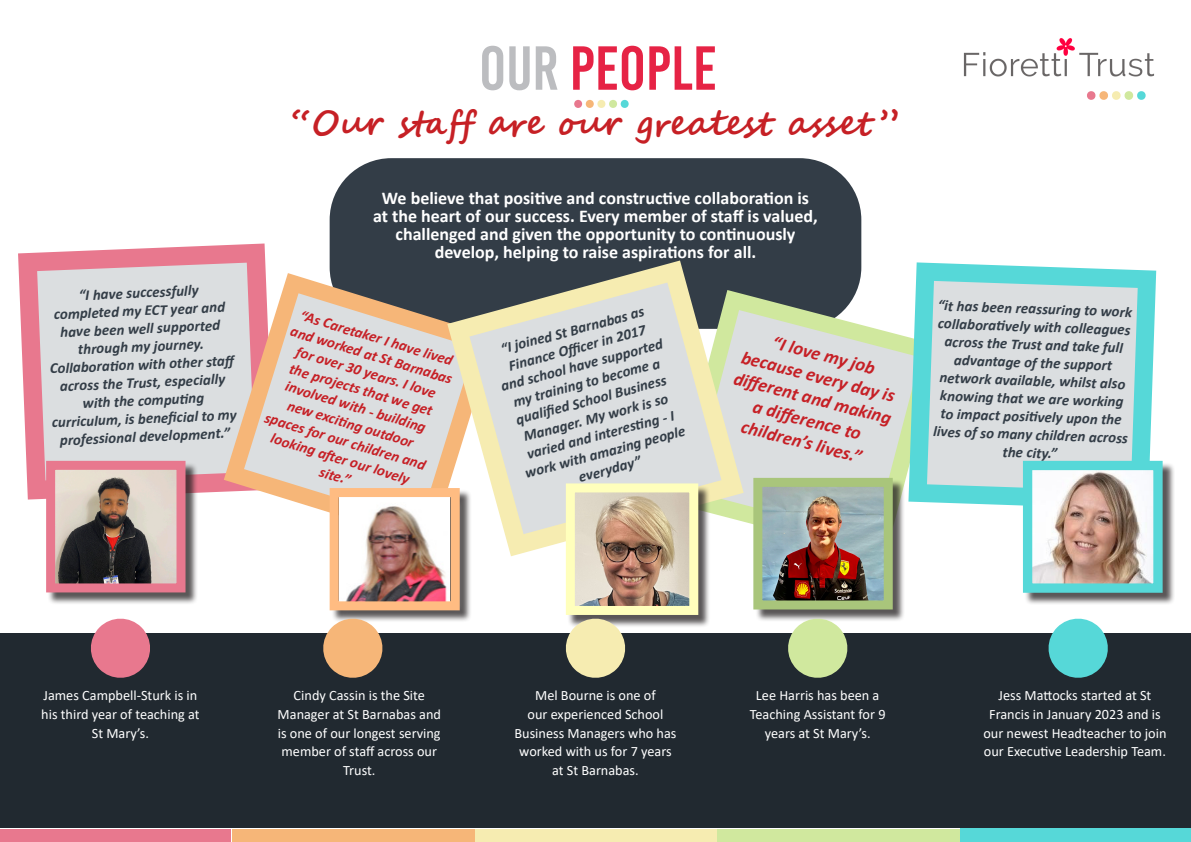
<style>
.page{position:relative;width:1191px;height:842px;background:#fff}
.page>*{position:absolute;margin:0;border:0;box-sizing:border-box;transform-origin:0 0}
._100_Reg_Center{font:62px "Bebas Kai";color:#e62345}
._18_30_reg_Center{font:700 34.7px "Segoe Script";color:#c62025}
.t1{font:italic 700 18.6px/22.3px "Calibri";color:#c62026;text-align:center}
._18_30_reg_Center-2{font:700 18px/18.2px "Calibri";color:#fff;text-align:center}
.t2{font:italic 700 15px/18px "Calibri";color:#333d47;text-align:center}
.t3{font:italic 700 15px/18px "Calibri";color:#c62026;text-align:center}
._18_30_reg_Center-3{font:14.3px/18.6px "Calibri";color:#fff;text-align:center}
.s1{color:#bcbdc0}
</style>
<div class="page">
<div style="left:0;top:829px;width:231px;height:13px;background:#e8788e"></div>
<div style="left:233px;top:829px;width:242px;height:13px;background:#f6b678"></div>
<div style="left:475px;top:829px;width:242px;height:13px;background:#f6ecb1"></div>
<div style="left:717px;top:829px;width:242px;height:13px;background:#d0e89e"></div>
<div style="left:960px;top:828px;width:231px;height:14px;background:#56d8d8"></div>
<div style="left:330px;top:158px;width:531px;height:171px;background:#333d47;border-radius:62px"></div>
<div style="left:0;top:633px;width:1191px;height:195px;background:#212930"></div>
<svg style="left:18px;top:243px;width:248px;height:257px;fill:#e8788e"></svg>
<div style="left:37px;top:263px;width:218px;height:217px;background:#dbdee0"></div>
<svg style="left:574px;top:99px;width:55px;height:9px"></svg>
<svg style="left:224px;top:273px;width:128px;height:227px;fill:#dbdee0"></svg>
<svg style="left:244px;top:293px;width:203px;height:217px;background:#dad0c9"></svg>
<svg style="left:743px;top:290px;width:114px;height:20px"></svg>
<svg style="left:743px;top:310px;width:165px;height:214px;background:#dadfd9"></svg>
<svg style="left:447px;top:260px;width:296px;height:296px"></svg>
<svg style="left:469px;top:283px;width:252px;height:251px;background:#d6d7ce"></svg>
<svg style="left:908px;top:262px;width:248px;height:244px;fill:#56d8d8"></svg>
<svg style="left:927px;top:281px;width:210px;height:210px;background:#d1dddf"></svg>
<div style="left:331px;top:489px;width:141px;height:134px;background:#231f20;opacity:.75"></div>
<div style="left:567px;top:485px;width:143px;height:142px;background:#231f20;opacity:.75"></div>
<div style="left:755px;top:479px;width:150px;height:143px;background:#231f20;opacity:.75"></div>
<img style="left:763px;top:488px;width:119px;height:111px">
<div style="left:753px;top:478px;width:139px;height:131px;border:9px solid #a9c57b"></div>
<svg style="left:1048px;top:618px;width:60px;height:60px"></svg>
<svg style="left:561px;top:479px;width:142px;height:199px"></svg>
<svg style="left:785px;top:616px;width:65px;height:62px"></svg>
<img style="left:320px;top:483px;width:144px;height:195px">
<svg style="left:91px;top:618px;width:59px;height:60px"></svg>
<div style="left:48px;top:462px;width:150px;height:143px;background:#231f20;opacity:.75"></div>
<img style="left:56px;top:471px;width:119px;height:111px">
<div style="left:46px;top:461px;width:139px;height:131px;border:9px solid #e8788e"></div>
<img style="left:963px;top:38px;width:191px;height:39px">
<svg style="left:1087px;top:91px;width:59px;height:9px"></svg>
<div style="left:1024px;top:462px;width:151px;height:143px;background:#231f20;opacity:.75"></div>
<img style="left:1033px;top:471px;width:119px;height:112px">
<div style="left:1023px;top:461px;width:139px;height:132px;border:9px solid #56d8d8"></div>
<p class="_100_Reg_Center" style="left:479px;top:35px;width:239px"><span class="s1">OUR</span> PEOPLE</p>
<p class="_18_30_reg_Center" style="left:291px;top:95px;width:609px">“Our staff are our greatest asset ”</p>
<p class="t2" style="left:45px;top:288px;width:186px;rotate:-3deg">“I have successfully completed my ECT year and have been well supported through my journey.<br>Collaborati on with other staff across the Trust, especially with the computi ng curriculum, is benefi cial to my professional development.”</p>
<p class="_18_30_reg_Center-2" style="left:373px;top:189px;width:446px">We believe that positive and constructive collaboration is at the heart of our success. Every member of staff is valued, challenged and given the opportunity to continuously develop, helping to raise aspirations for all.</p>
<p class="t3" style="left:299px;top:304px;width:170px;rotate:17deg">“As Caretaker I have lived and worked at St Barnabas for over 30 years. I love the projects that we get involved with - building new exciti ng outdoor spaces for our children and looking aft er our lovely site.”</p>
<p class="t2" style="left:489px;top:342px;width:168px;rotate:-15deg">“I joined St Barnabas as<br>Finance Offi cer in 2017 and school have supported my training to become a qualifi ed School Business<br>Manager. My work is so varied and interesti ng - I work with amazing people everyday”</p>
<p class="t2" style="left:938px;top:296px;width:196px;rotate:2deg">“it has been reassuring to work collaborati vely with colleagues across the Trust and take full advantage of the support network available, whilst also knowing that we are working to impact positi vely upon the lives of so many children across the city.”</p>
<p class="t1" style="left:749px;top:323px;width:163px;rotate:15deg">“I love my job because every day is diff erent and making a diff erence to children’s lives.”</p>
<p class="_18_30_reg_Center-3" style="left:278px;top:686px;width:165px">Cindy Cassin is the Site<br>Manager at St Barnabas and is one of our longest serving member of staff across our<br>Trust.</p>
<p class="_18_30_reg_Center-3" style="left:514px;top:686px;width:163px">Mel Bourne is one of<br>our experienced School<br>Business Managers who has worked with us for 7 years at St Barnabas.</p>
<p class="_18_30_reg_Center-3" style="left:983px;top:686px;width:185px">Jess Mattocks started at St<br>Francis in January 2023 and is our newest Headteacher to join our Executive Leadership Team.</p>
<p class="_18_30_reg_Center-3" style="left:41px;top:686px;width:160px">James Campbell-Sturk is in his third year of teaching at<br>St Mary’s.</p>
<p class="_18_30_reg_Center-3" style="left:750px;top:686px;width:137px">Lee Harris has been a<br>Teaching Assistant for 9 years at St Mary’s.</p>
</div>
